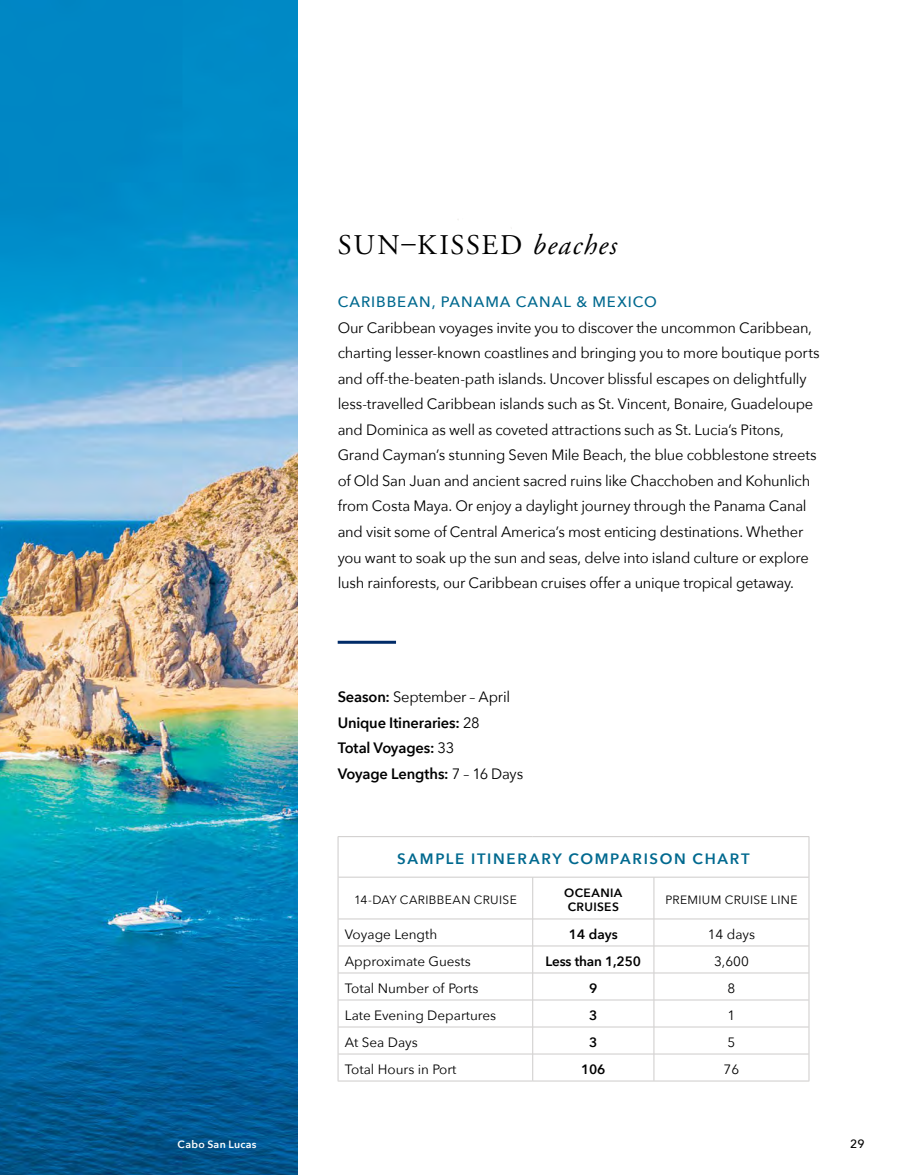
<style>
.page{position:relative;width:905px;height:1175px;background:#fff}
.page>*{position:absolute;margin:0;border:0;box-sizing:border-box;transform-origin:0 0}
.t1{font:28.5px "Adobe Garamond Pro";letter-spacing:.06em;color:#000}
.t2{font:15px/25.5px "Avenir Next";letter-spacing:-.015em;color:#000}
.t3{font:600 15px/25.5px "Avenir Next";letter-spacing:-.01em;color:#000}
.t4{font:600 15px "Avenir Next";letter-spacing:.11em;color:#00698f}
.t5{font:500 15px "Avenir Next";letter-spacing:.065em;color:#00698f}
.t6{font:13.5px "Avenir Next";color:#000}
.t7{font:600 13.5px "Avenir Next";letter-spacing:-.01em;color:#000}
.t8{font:12px "Avenir Next";letter-spacing:.03em;color:#000}
.t9{font:600 12px/13.2px "Avenir Next";letter-spacing:.03em;color:#000}
.t10{font:500 12px "Avenir Next";color:#000}
.t11{font:600 10.5px "Avenir Next";letter-spacing:.025em;color:#fff}
.s1{font-style:italic}
.s2{font-weight:400}
</style>
<div class="page">
<img style="left:0;top:0;width:297px;height:1174px">
<hr style="left:338px;top:877px;width:1px;height:42px;background:#cdcbca">
<hr style="left:808px;top:877px;width:1px;height:42px;background:#cdcbca">
<svg style="left:338px;top:919px;width:1px;height:161px"></svg>
<svg style="left:808px;top:919px;width:1px;height:161px"></svg>
<hr style="left:338px;top:1080px;width:194px;height:1px;background:#cdcbca">
<hr style="left:532px;top:1080px;width:122px;height:1px;background:#cdcbca">
<hr style="left:654px;top:1080px;width:155px;height:1px;background:#cdcbca">
<hr style="left:532px;top:877px;width:1px;height:41px;background:#cdcbca">
<hr style="left:653px;top:877px;width:1px;height:41px;background:#cdcbca">
<hr style="left:338px;top:918px;width:194px;height:1px;background:#cdcbca">
<hr style="left:532px;top:918px;width:122px;height:1px;background:#cdcbca">
<hr style="left:654px;top:918px;width:154px;height:1px;background:#cdcbca">
<hr style="left:338px;top:945px;width:194px;height:1px;background:#cdcbca">
<hr style="left:532px;top:945px;width:122px;height:1px;background:#cdcbca">
<hr style="left:654px;top:945px;width:154px;height:1px;background:#cdcbca">
<hr style="left:338px;top:972px;width:194px;height:1px;background:#cdcbca">
<hr style="left:532px;top:972px;width:122px;height:1px;background:#cdcbca">
<hr style="left:654px;top:972px;width:154px;height:1px;background:#cdcbca">
<hr style="left:338px;top:999px;width:194px;height:1px;background:#cdcbca">
<hr style="left:532px;top:999px;width:122px;height:1px;background:#cdcbca">
<hr style="left:654px;top:999px;width:154px;height:1px;background:#cdcbca">
<hr style="left:338px;top:1026px;width:194px;height:1px;background:#cdcbca">
<hr style="left:532px;top:1026px;width:122px;height:1px;background:#cdcbca">
<hr style="left:654px;top:1026px;width:154px;height:1px;background:#cdcbca">
<hr style="left:338px;top:1053px;width:194px;height:1px;background:#cdcbca">
<hr style="left:532px;top:1053px;width:122px;height:1px;background:#cdcbca">
<svg style="left:532px;top:919px;width:1px;height:161px"></svg>
<hr style="left:654px;top:1053px;width:154px;height:1px;background:#cdcbca">
<svg style="left:653px;top:919px;width:1px;height:161px"></svg>
<hr style="left:338px;top:836px;width:194px;height:1px;background:#cdcbca">
<hr style="left:338px;top:837px;width:1px;height:40px;background:#cdcbca">
<hr style="left:532px;top:836px;width:122px;height:1px;background:#cdcbca">
<hr style="left:654px;top:836px;width:155px;height:1px;background:#cdcbca">
<hr style="left:808px;top:837px;width:1px;height:40px;background:#cdcbca">
<hr style="left:338px;top:877px;width:194px;height:1px;background:#cdcbca">
<hr style="left:532px;top:877px;width:122px;height:1px;background:#cdcbca">
<hr style="left:654px;top:877px;width:154px;height:1px;background:#cdcbca">
<svg style="left:338px;top:640px;width:58px;height:4px"></svg>
<h1 class="t1" style="left:338px;top:228px;width:281px">SUN–KISSED <span class="s1">beaches</span></h1>
<p class="t5" style="left:338px;top:289px;width:321px">CARIBBEAN, PANAMA CANAL &amp; MEXICO</p>
<p class="t2" style="left:338px;top:314px;width:483px">Our Caribbean voyages invite you to discover the uncommon Caribbean, charting lesser-known coastlines and bringing you to more boutique ports and off-the-beaten-path islands. Uncover blissful escapes on delightfully less-travelled Caribbean islands such as St. Vincent, Bonaire, Guadeloupe and Dominica as well as coveted attractions such as St. Lucia’s Pitons, Grand Cayman’s stunning Seven Mile Beach, the blue cobblestone streets of Old San Juan and ancient sacred ruins like Chacchoben and Kohunlich from Costa Maya. Or enjoy a daylight journey through the Panama Canal and visit some of Central America’s most enticing destinations. Whether you want to soak up the sun and seas, delve into island culture or explore lush rainforests, our Caribbean cruises offer a unique tropical getaway.</p>
<p class="t3" style="left:338px;top:684px;width:187px">Season: <span class="s2">September – April<br></span>Unique Itineraries: <span class="s2">28<br></span>Total Voyages: <span class="s2">33<br></span>Voyage Lengths: <span class="s2">7 – 16 Days</span></p>
<p class="t4" style="left:397px;top:846px;width:354px">SAMPLE ITINERARY COMPARISON CHART</p>
<p class="t8" style="left:354px;top:889px;width:164px">14-DAY CARIBBEAN CRUISE</p>
<p class="t9" style="left:564px;top:886px;width:60px">OCEANIA<br>CRUISES</p>
<p class="t8" style="left:665px;top:889px;width:134px">PREMIUM CRUISE LINE</p>
<p class="t6" style="left:345px;top:923px;width:94px">Voyage Length</p>
<p class="t7" style="left:569px;top:923px;width:50px">14 days</p>
<p class="t6" style="left:707px;top:923px;width:49px">14 days</p>
<p class="t6" style="left:345px;top:950px;width:128px">Approximate Guests</p>
<p class="t7" style="left:545px;top:950px;width:97px">Less than 1,250</p>
<p class="t6" style="left:714px;top:950px;width:36px">3,600</p>
<p class="t6" style="left:345px;top:977px;width:135px">Total Number of Ports</p>
<p class="t7" style="left:589px;top:977px;width:10px">9</p>
<p class="t6" style="left:727px;top:977px;width:9px">8</p>
<p class="t6" style="left:345px;top:1004px;width:153px">Late Evening Departures</p>
<p class="t7" style="left:589px;top:1004px;width:10px">3</p>
<p class="t6" style="left:727px;top:1004px;width:9px">1</p>
<p class="t6" style="left:345px;top:1031px;width:74px">At Sea Days</p>
<p class="t7" style="left:589px;top:1031px;width:10px">3</p>
<p class="t6" style="left:727px;top:1031px;width:9px">5</p>
<p class="t6" style="left:345px;top:1058px;width:113px">Total Hours in Port</p>
<p class="t7" style="left:581px;top:1057px;width:26px">106</p>
<p class="t6" style="left:723px;top:1058px;width:17px">76</p>
<p class="t11" style="left:178px;top:1135px;width:80px">Cabo San Lucas</p>
<p class="t10" style="left:850px;top:1133px;width:16px">29</p>
</div>
